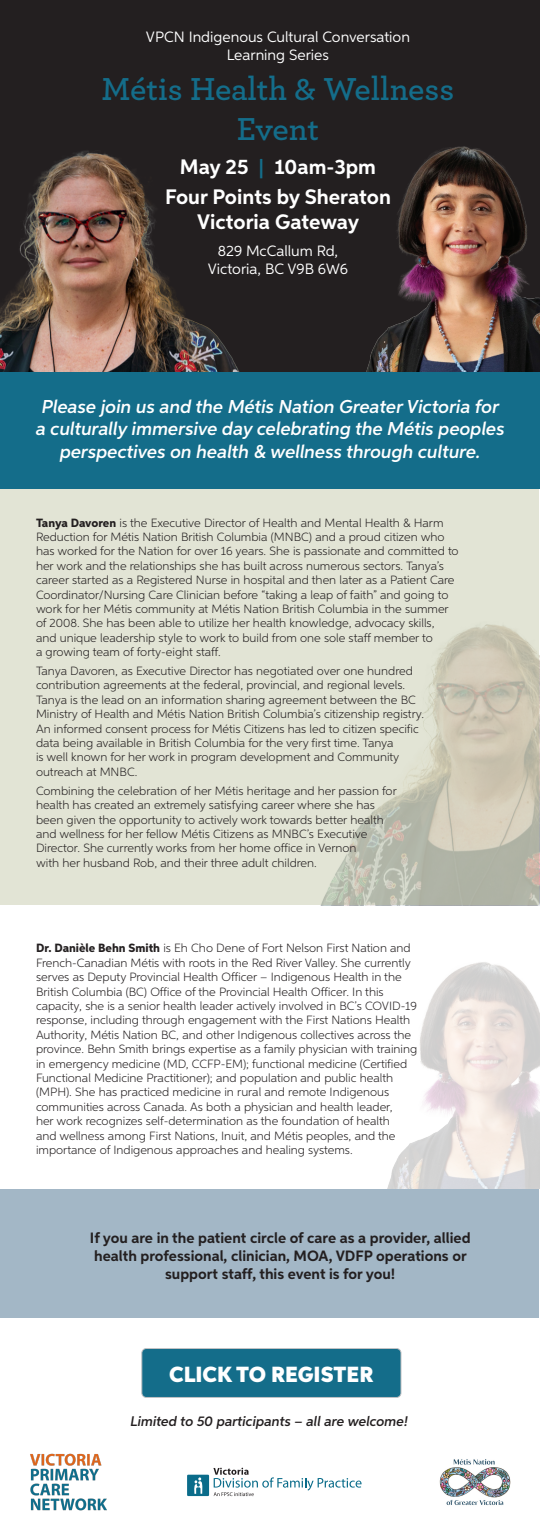
<style>
.page{position:relative;width:540px;height:1530px;background:#fff}
.page>*{position:absolute;margin:0;border:0;box-sizing:border-box;transform-origin:0 0}
.t1{font:600 33.3px/40px "Archer";color:#146d8a;text-align:center}
.t2{font:900 22px "Aspira";color:#fff}
.t3{font:700 21px/25.2px "Aspira";color:#fff;text-align:center}
.t4{font:italic 600 18.7px/22.4px "Aspira";color:#fff;text-align:center}
.t5{font:700 15px/18px "Aspira";color:#231f20;text-align:center}
.t6{font:15px/18px "Aspira";color:#fff;text-align:center}
.t7{font:italic 600 14px "Aspira";color:#231f20}
.t8{font:300 12px/14.4px "Aspira";color:#231f20}
.s1{color:#146d8a}
.s2{font-weight:800}
</style>
<div class="page">
<img style="left:387px;top:962px;width:153px;height:227px">
<svg style="left:0;top:489px;width:540px;height:416px;background:#dcdece"></svg>
<div style="left:0;top:0;width:540px;height:373px;background:#231f20"></div>
<div style="left:0;top:1189px;width:539px;height:129px;background:#a3b7c6"></div>
<img style="left:30px;top:1454px;width:77px;height:56px">
<svg style="left:187px;top:1468px;width:175px;height:28px"></svg>
<img style="left:439px;top:1459px;width:72px;height:47px">
<div style="left:142px;top:1349px;width:259px;height:48px;background:#146d8a;border-radius:4px"></div>
<div style="left:141px;top:1348px;width:261px;height:50px;border:1px solid #c1c2c4;border-radius:4px"></div>
<img style="left:366px;top:146px;width:174px;height:226px">
<img style="left:0;top:151px;width:240px;height:221px">
<div style="left:0;top:372px;width:540px;height:117px;background:#146d8a"></div>
<p class="t6" style="left:146px;top:27px;width:266px">VPCN Indigenous Cultural Conversation<br>Learning Series</p>
<p class="t1" style="left:102px;top:67px;width:354px">Métis Health &amp; Wellness<br>Event</p>
<p class="t3" style="left:180px;top:155px;width:197px">May 25 <span class="s1">|</span> 10am-3pm</p>
<p class="t3" style="left:165px;top:184px;width:227px">Four Points by Sheraton<br>Victoria Gateway</p>
<p class="t6" style="left:208px;top:242px;width:142px">829 McCallum Rd,<br>Victoria, BC V9B 6W6</p>
<p class="t4" style="left:36px;top:395px;width:470px">Please join us and the Métis Nation Greater Victoria for a culturally immersive day celebrating the Métis peoples perspectives on health &amp; wellness through culture.</p>
<p class="t8" style="left:36px;top:515px;width:424px"><span class="s2">Tanya Davoren</span> is the Executive Director of Health and Mental Health &amp; Harm Reduction for Métis Nation British Columbia (MNBC) and a proud citizen who has worked for the Nation for over 16 years. She is passionate and committed to her work and the relationships she has built across numerous sectors. Tanya’s career started as a Registered Nurse in hospital and then later as a Patient Care Coordinator/Nursing Care Clinician before “taking a leap of faith” and going to work for her Métis community at Métis Nation British Columbia in the summer of 2008. She has been able to utilize her health knowledge, advocacy skills,<br>and unique leadership style to work to build from one sole staff member to<br>a growing team of forty-eight staff.</p>
<p class="t8" style="left:36px;top:663px;width:390px">Tanya Davoren, as Executive Director has negotiated over one hundred contribution agreements at the federal, provincial, and regional levels.<br>Tanya is the lead on an information sharing agreement between the BC Ministry of Health and Métis Nation British Columbia’s citizenship registry.<br>An informed consent process for Métis Citizens has led to citizen specific data being available in British Columbia for the very first time. Tanya<br>is well known for her work in program development and Community outreach at MNBC.</p>
<p class="t8" style="left:36px;top:783px;width:362px">Combining the celebration of her Métis heritage and her passion for health has created an extremely satisfying career where she has been given the opportunity to actively work towards better health and wellness for her fellow Métis Citizens as MNBC’s Executive Director. She currently works from her home office in Vernon<br>with her husband Rob, and their three adult children.</p>
<p class="t8" style="left:36px;top:941px;width:383px"><span class="s2">Dr. Danièle Behn Smith</span> is Eh Cho Dene of Fort Nelson First Nation and French-Canadian Métis with roots in the Red River Valley. She currently serves as Deputy Provincial Health Officer – Indigenous Health in the British Columbia (BC) Office of the Provincial Health Officer. In this capacity, she is a senior health leader actively involved in BC’s COVID-19 response, including through engagement with the First Nations Health Authority, Métis Nation BC, and other Indigenous collectives across the province. Behn Smith brings expertise as a family physician with training in emergency medicine (MD, CCFP-EM); functional medicine (Certified Functional Medicine Practitioner); and population and public health (MPH). She has practiced medicine in rural and remote Indigenous communities across Canada. As both a physician and health leader,<br>her work recognizes self-determination as the foundation of health<br>and wellness among First Nations, Inuit, and Métis peoples, and the importance of Indigenous approaches and healing systems.</p>
<p class="t5" style="left:90px;top:1229px;width:382px">If you are in the patient circle of care as a provider, allied health professional, clinician, MOA, VDFP operations or support staff, this event is for you!</p>
<p class="t2" style="left:169px;top:1360px;width:206px">CLICK TO REGISTER</p>
<p class="t7" style="left:130px;top:1412px;width:279px">Limited to 50 participants – all are welcome!</p>
</div>
